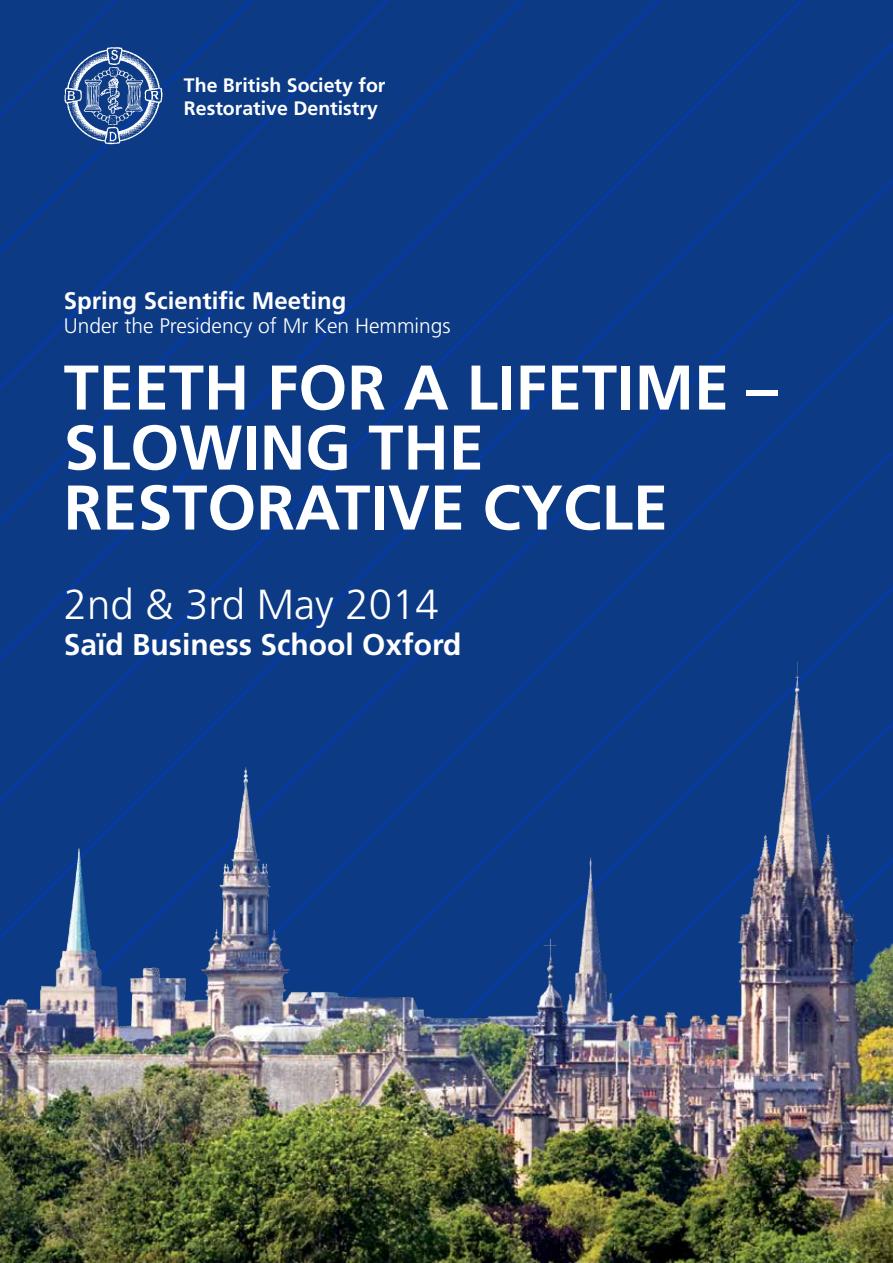
<style>
.page{position:relative;width:893px;height:1263px;background:#fff}
.page>*{position:absolute;margin:0;border:0;box-sizing:border-box;transform-origin:0 0}
.t1{font:700 63px/60px "Frutiger";color:#fff}
.t2{font:300 42px "Frutiger";color:#fff}
.t3{font:700 30px "Frutiger";color:#fff}
.t4{font:700 24px "Frutiger";color:#fff}
.t5{font:300 21px "Frutiger";color:#fff}
.t6{font:700 19.5px/23.4px "Frutiger";color:#fff}
</style>
<div class="page">
<div style="left:0;top:0;width:893px;height:685px;background:#0c3a84"></div>
<div style="left:0;top:691px;width:893px;height:136px;background:#0c3a84"></div>
<svg style="left:0;top:827px;width:893px;height:135px;background:#1b4386"></svg>
<img style="left:0;top:962px;width:893px;height:136px">
<img style="left:0;top:1098px;width:893px;height:165px">
<img style="left:63px;top:45px;width:101px;height:102px">
<img style="left:552px;top:661px;width:244px;height:366px">
<p class="t6" style="left:184px;top:73px;width:203px">The British Society for<br>Restorative Dentistry</p>
<p class="t4" style="left:64px;top:286px;width:284px">Spring Scientific Meeting</p>
<p class="t5" style="left:64px;top:313px;width:389px">Under the Presidency of Mr Ken Hemmings</p>
<p class="t1" style="left:64px;top:357px;width:716px">TEETH FOR A LIFETIME –<br>SLOWING THE<br>RESTORATIVE CYCLE</p>
<p class="t2" style="left:64px;top:580px;width:377px">2nd &amp; 3rd May 2014</p>
<p class="t3" style="left:64px;top:627px;width:399px">Saïd Business School Oxford</p>
</div>
